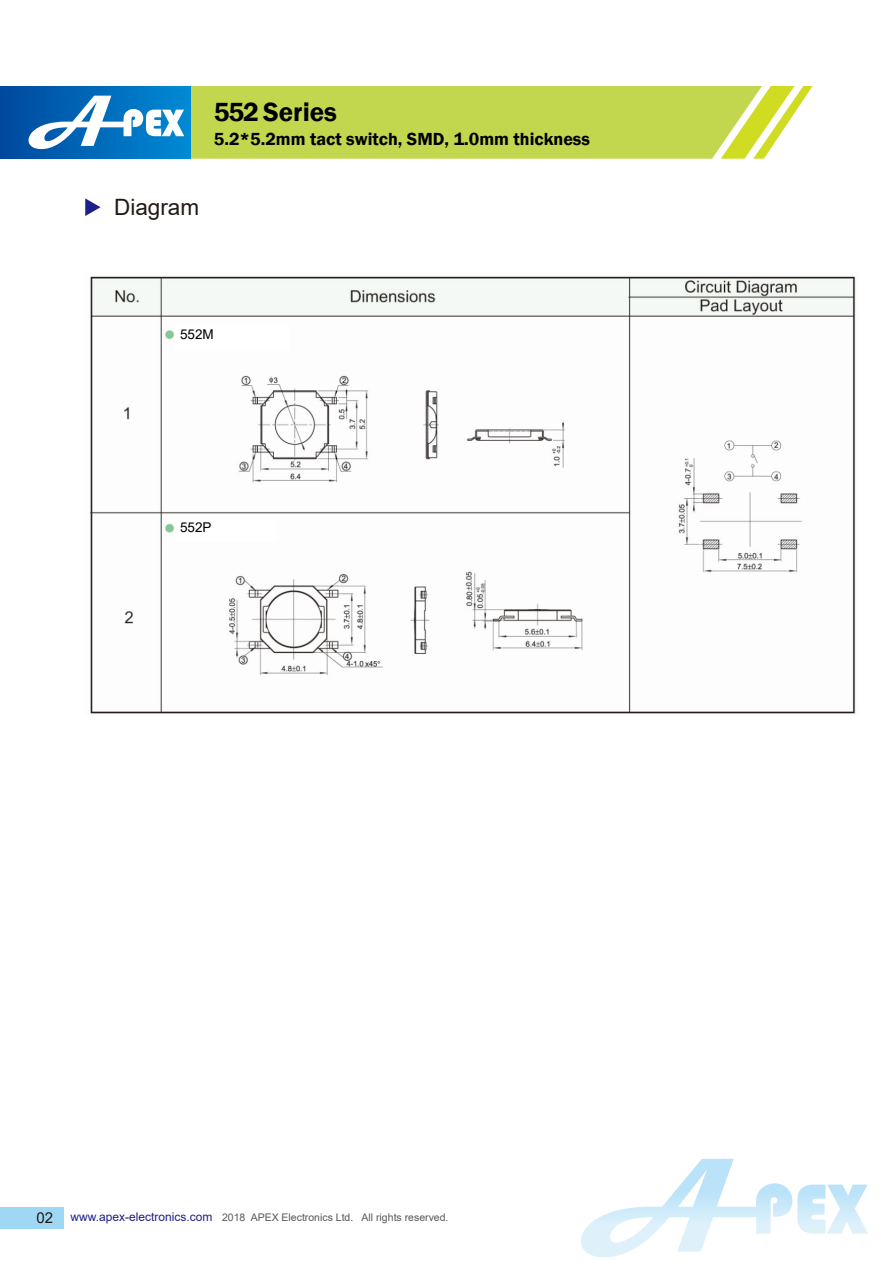
<style>
.page{position:relative;width:893px;height:1263px;background:#fff}
.page>*{position:absolute;margin:0;border:0;box-sizing:border-box;transform-origin:0 0}
.t1{font:600 27px "Franklin Gothic";color:#000}
.t2{font:22.5px "Arial";color:#231815}
.t3{font:600 18px "Franklin Gothic";color:#000}
.t4{font:15px "Arial";color:#231815}
.t5{font:13.5px "Arial";color:#000}
.t6{font:10.5px "Arial";color:#595757}
.s1{font-size:12px;color:#1d2087}
</style>
<div class="page">
<img style="left:90px;top:276px;width:766px;height:438px">
<div style="left:0;top:1207px;width:64px;height:22px;background:#9ed8f5"></div>
<svg style="left:85px;top:198px;width:16px;height:18px"></svg>
<svg style="left:191px;top:86px;width:622px;height:73px;background:#c7da58"></svg>
<div style="left:0;top:86px;width:191px;height:73px;background:linear-gradient(to right,#00489e,#008ad4)"></div>
<svg style="left:29px;top:96px;width:155px;height:53px"></svg>
<svg style="left:581px;top:1159px;width:287px;height:98px"></svg>
<h1 class="t1" style="left:214px;top:95px;width:125px">552 Series</h1>
<h3 class="t3" style="left:214px;top:128px;width:378px">5.2*5.2mm tact switch, SMD, 1.0mm thickness</h3>
<h2 class="t2" style="left:114px;top:192px;width:87px">Diagram</h2>
<p class="t5" style="left:180px;top:325px;width:35px">552M</p>
<p class="t5" style="left:180px;top:518px;width:33px">552P</p>
<h3 class="t4" style="left:37px;top:1208px;width:18px">02</h3>
<p class="t6" style="left:70px;top:1210px;width:380px"><span class="s1">www.apex-electronics.com</span> 2018 APEX Electronics Ltd. All rights reserved.</p>
</div>
